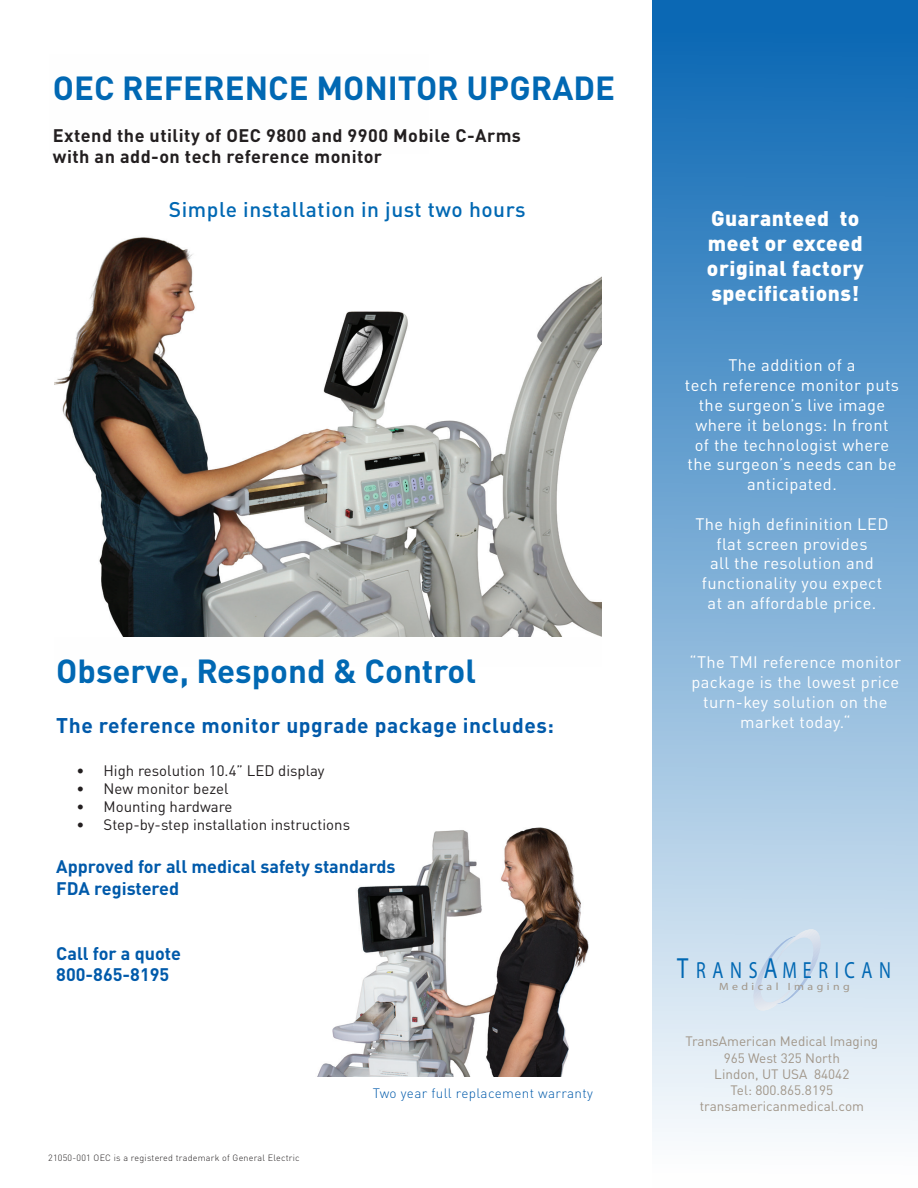
<style>
.page{position:relative;width:918px;height:1188px;background:#fff}
.page>*{position:absolute;margin:0;border:0;box-sizing:border-box;transform-origin:0 0}
.t1{font:700 33px "DINOT";color:#0168b3}
.t2{font:23.4px "Myriad";letter-spacing:.37em;color:#0168b3;scale:.77 1}
.t3{font:900 21px/25.2px "DINOT";letter-spacing:.025em;color:#fff}
.t4{font:700 21px "DINOT";letter-spacing:.025em;color:#015aaa}
.t5{font:500 21px "DINOT";letter-spacing:.025em;color:#0168b3}
.t6{font:700 18px/21px "DINOT";letter-spacing:.025em;color:#231f20}
.t7{font:700 18px/21.6px "DINOT";color:#015aaa}
.t8{font:16.5px/19.8px "DINOT";letter-spacing:.025em;color:#fff;text-align:center}
.t9{font:15px "DINOT";color:#231f20}
.t10{font:13.5px/16.2px "DINOT";color:#a19689;text-align:center}
.t11{font:300 13.5px "DINOT";letter-spacing:.025em;color:#015aaa}
.t12{font:10.5px "Myriad";letter-spacing:.29em;color:#a19689;scale:1.13 1}
.t13{font:300 9px "DINOT";letter-spacing:.025em;color:#231f20}
.s1{font-size:29.25px}
</style>
<div class="page">
<img style="left:317px;top:827px;width:272px;height:249px">
<div style="left:652px;top:0;width:266px;height:1188px;background:linear-gradient(to bottom,#0564b2,#fff)"></div>
<svg style="left:750px;top:929px;width:74px;height:84px"></svg>
<img style="left:54px;top:237px;width:548px;height:400px">
<h1 class="t1" style="left:53px;top:67px;width:564px">OEC REFERENCE MONITOR UPGRADE</h1>
<p class="t6" style="left:53px;top:125px;width:470px">Extend the utility of OEC 9800 and 9900 Mobile C-Arms with an add-on tech reference monitor</p>
<p class="t5" style="left:169px;top:196px;width:358px">Simple installation in just two hours</p>
<h1 class="t1" style="left:56px;top:649px;width:421px">Observe, Respond &amp; Control</h1>
<p class="t4" style="left:56px;top:712px;width:499px">The reference monitor upgrade package includes:</p>
<p class="t9" style="left:77px;top:761px;width:250px">• High resolution 10.4” LED display</p>
<p class="t9" style="left:77px;top:779px;width:154px">• New monitor bezel</p>
<p class="t9" style="left:77px;top:797px;width:157px">• Mounting hardware</p>
<p class="t9" style="left:77px;top:815px;width:275px">• Step-by-step installation instructions</p>
<p class="t7" style="left:56px;top:856px;width:341px">Approved for all medical safety standards<br>FDA registered</p>
<p class="t7" style="left:56px;top:942px;width:126px">Call for a quote<br>800-865-8195</p>
<p class="t13" style="left:48px;top:1152px;width:253px">21050-001 OEC is a registered trademark of General Electric</p>
<p class="t11" style="left:373px;top:1085px;width:221px">Two year full replacement warranty</p>
<p class="t3" style="left:707px;top:205px;width:158px">Guaranteed to meet or exceed original factory specifications!</p>
<p class="t8" style="left:685px;top:355px;width:216px">The addition of a<br>tech reference monitor puts the surgeon’s live image where it belongs: In front<br>of the technologist where the surgeon’s needs can be anticipated.</p>
<p class="t8" style="left:696px;top:514px;width:195px">The high defininition LED flat screen provides<br>all the resolution and functionality you expect at an affordable price.</p>
<p class="t8" style="left:690px;top:652px;width:213px">“The TMI reference monitor package is the lowest price turn-key solution on the market today.“</p>
<h2 class="t2" style="left:677px;top:958px;width:280px"><span class="s1">T</span>RANS<span class="s1">A</span>MERICAN</h2>
<p class="t12" style="left:719px;top:981px;width:117px">Medical Imaging</p>
<p class="t10" style="left:685px;top:1033px;width:194px">TransAmerican Medical Imaging<br>965 West 325 North<br>Lindon, UT USA 84042<br>Tel: 800.865.8195 transamericanmedical.com</p>
</div>
